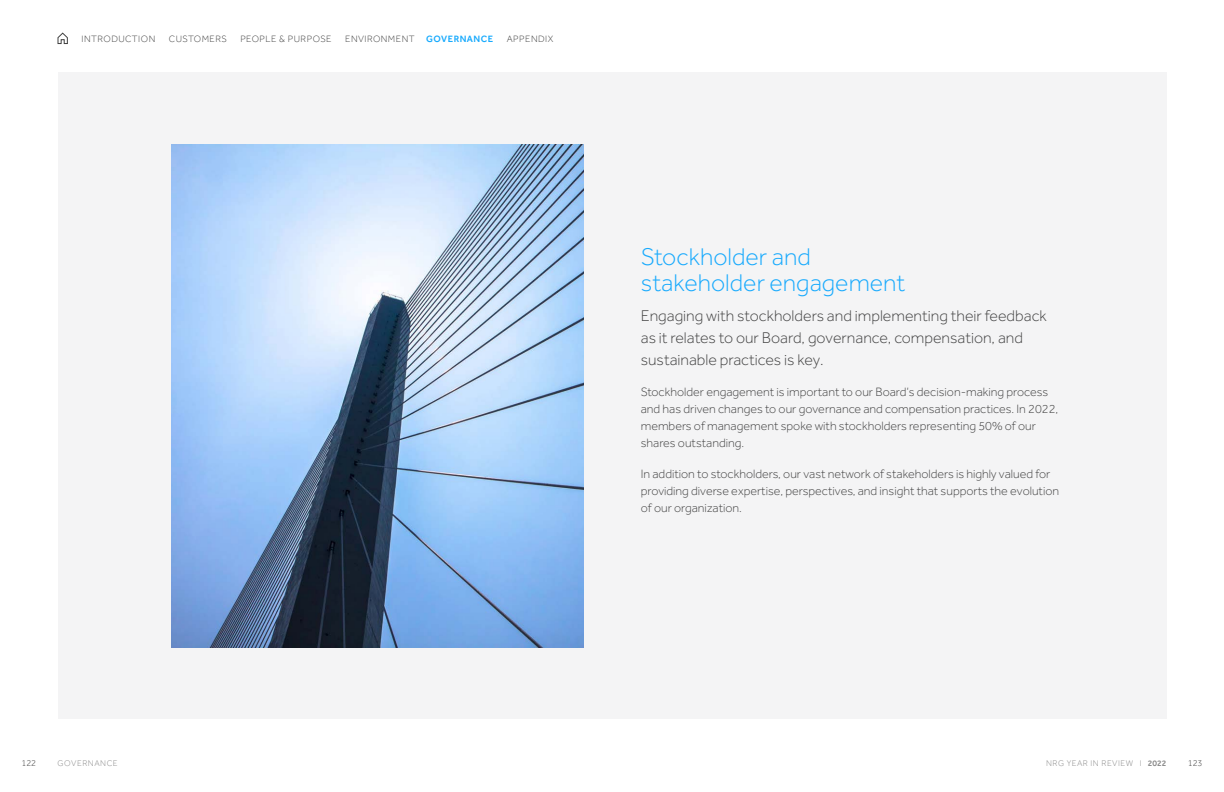
<style>
.page{position:relative;width:1224px;height:792px;background:#fff}
.page>*{position:absolute;margin:0;border:0;box-sizing:border-box;transform-origin:0 0}
.Subhead_MidBlue{font:300 25px/26px "Effra";color:#18aafd}
.Introduction_Copy_Standard_Gray{font:300 16px/22px "Effra";color:#414141}
.Introduction_Copy_Standard_Gray-2{font:300 12.5px/17px "Effra";color:#414141}
.t1{font:300 9.5px "Effra";letter-spacing:.05em;color:#414141}
.t2{font:300 9px "Effra";color:#414141}
.t3{font:300 8.5px "Effra";letter-spacing:.06em;color:#888}
.s1{font-weight:500;color:#18aafd}
.s2{font-weight:500}
</style>
<div class="page">
<div style="left:58px;top:73px;width:1108px;height:646px;background:#f4f4f5"></div>
<img style="left:171px;top:144px;width:412px;height:504px">
<svg style="left:57px;top:32px;width:11px;height:12px"></svg>
<p class="t1" style="left:82px;top:34px;width:75px">INTRODUCTION</p>
<p class="t1" style="left:169px;top:34px;width:59px">CUSTOMERS</p>
<p class="t1" style="left:240px;top:34px;width:93px">PEOPLE &amp; PURPOSE</p>
<p class="t1" style="left:345px;top:34px;width:149px">ENVIRONMENT <span class="s1">GOVERNANCE</span></p>
<p class="t1" style="left:507px;top:34px;width:48px">APPENDIX</p>
<p class="Subhead_MidBlue" style="left:641px;top:244px;width:266px">Stockholder and stakeholder engagement</p>
<p class="Introduction_Copy_Standard_Gray" style="left:641px;top:304px;width:408px">Engaging with stockholders and implementing their feedback as it relates to our Board, governance, compensation, and sustainable practices is key.</p>
<p class="Introduction_Copy_Standard_Gray-2" style="left:641px;top:383px;width:419px">Stockholder engagement is important to our Board’s decision-making process and has driven changes to our governance and compensation practices. In 2022, members of management spoke with stockholders representing 50% of our shares outstanding.</p>
<p class="Introduction_Copy_Standard_Gray-2" style="left:641px;top:466px;width:420px">In addition to stockholders, our vast network of stakeholders is highly valued for providing diverse expertise, perspectives, and insight that supports the evolution of our organization.</p>
<p class="t2" style="left:21px;top:758px;width:16px">122</p>
<p class="t3" style="left:58px;top:758px;width:62px">GOVERNANCE</p>
<p class="t3" style="left:1046px;top:758px;width:122px">NRG YEAR IN REVIEW I <span class="s2">2022</span></p>
<p class="t2" style="left:1188px;top:758px;width:16px">123</p>
</div>
